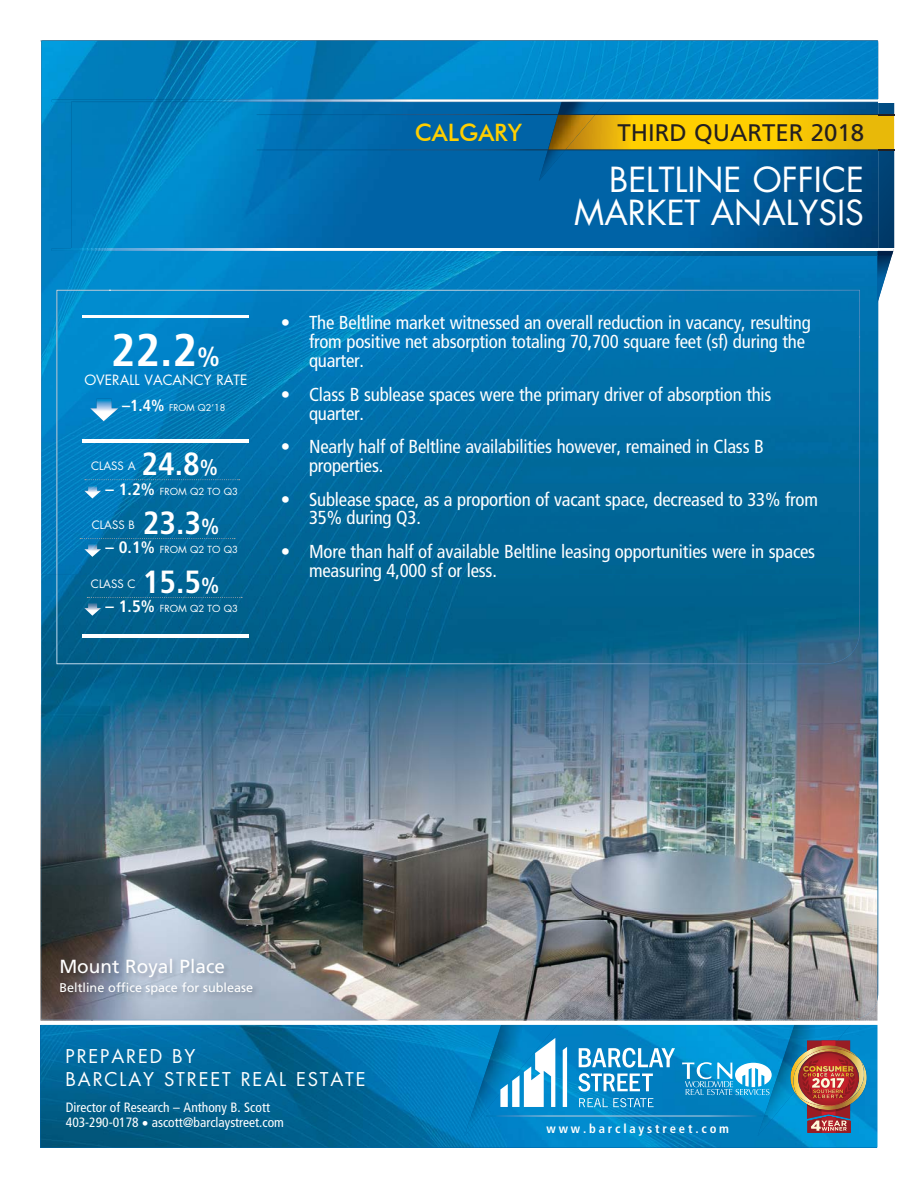
<style>
.page{position:relative;width:918px;height:1188px;background:#fff}
.page>*{position:absolute;margin:0;border:0;box-sizing:border-box;transform-origin:0 0}
.t1{font:700 condensed 45.75px "Frutiger";color:#fff;scale:1.04 1}
.t2{font:33.6px/33.6px "Futura";color:#fff;text-align:right}
.t3{font:700 condensed 32.1px "Frutiger";color:#fff}
.t4{font:24px "Frutiger";color:#231f20}
.t5{font:500 24px "Futura BT";color:#ffcf00}
.t6{font:19.05px "Frutiger";color:#fff}
.t7{font:condensed 18.75px/18.8px "Frutiger";letter-spacing:-.01em;color:#fff}
.t8{font:18.45px/22.2px "Futura";letter-spacing:.1em;color:#fff}
.t9{font:13.8px "Futura";color:#fff}
.t10{font:condensed 13.5px/15px "Frutiger";color:#fff}
.t11{font:12.6px "Frutiger";color:#fff}
.t12{font:700 condensed 12.6px "Frutiger";letter-spacing:.225em;color:#fff}
.t13{font:11.25px "Futura";color:#fff}
.t14{font:9.45px "Futura";color:#fff}
.t15{font:9.15px "Futura";color:#fff}
.s1{font-size:26.4px}
.s2{font-family:"Frutiger";font-weight:700;font-stretch:condensed;font-size:16.05px}
.s3{font-size:21.75px}
.s4{font-family:"Frutiger";font-weight:700;font-stretch:condensed;font-size:16.65px}
</style>
<div class="page">
<hr style="left:40px;top:40px;width:838px;height:1px;background:#808285">
<img style="left:41px;top:41px;width:837px;height:959px">
<img style="left:92px;top:1020px;width:785px;height:1px">
<img style="left:41px;top:575px;width:836px;height:445px">
<img style="left:71px;top:103px;width:823px;height:145px">
<img style="left:447px;top:251px;width:431px;height:5px">
<img style="left:52px;top:248px;width:395px;height:3px">
<img style="left:71px;top:248px;width:807px;height:1px">
<img style="left:447px;top:249px;width:431px;height:2px">
<svg style="left:878px;top:249px;width:16px;height:54px"></svg>
<img style="left:52px;top:99px;width:826px;height:3px">
<img style="left:71px;top:102px;width:807px;height:1px">
<img style="left:57px;top:290px;width:53px;height:285px">
<img style="left:110px;top:290px;width:750px;height:47px">
<img style="left:858px;top:336px;width:2px;height:239px">
<img style="left:57px;top:575px;width:803px;height:89px">
<img style="left:539px;top:115px;width:26px;height:66px">
<img style="left:558px;top:102px;width:48px;height:12px">
<img style="left:562px;top:102px;width:44px;height:1px">
<img style="left:257px;top:114px;width:291px;height:1px">
<img style="left:257px;top:150px;width:291px;height:1px">
<svg style="left:548px;top:114px;width:346px;height:37px;background:#d9b10d"></svg>
<img style="left:41px;top:1025px;width:836px;height:122px">
<img style="left:557px;top:1116px;width:201px;height:1px">
<img style="left:758px;top:1025px;width:93px;height:111px">
<img style="left:464px;top:1025px;width:93px;height:111px">
<svg style="left:578px;top:1048px;width:97px;height:44px"></svg>
<svg style="left:563px;top:1047px;width:4px;height:60px"></svg>
<svg style="left:500px;top:1038px;width:55px;height:69px"></svg>
<svg style="left:579px;top:1098px;width:75px;height:9px"></svg>
<svg style="left:682px;top:1062px;width:90px;height:33px"></svg>
<img style="left:859px;top:1060px;width:8px;height:50px">
<img style="left:790px;top:1040px;width:69px;height:93px">
<img style="left:59px;top:958px;width:199px;height:42px">
<img style="left:90px;top:399px;width:28px;height:22px">
<img style="left:84px;top:485px;width:17px;height:14px">
<img style="left:84px;top:543px;width:17px;height:14px">
<img style="left:84px;top:602px;width:17px;height:14px">
<hr style="left:83px;top:440px;width:166px;height:3px;background:#fff">
<hr style="left:83px;top:634px;width:166px;height:4px;background:#fff">
<hr style="left:83px;top:315px;width:166px;height:3px;background:#fff">
<svg style="left:80px;top:538px;width:155px;height:1px"></svg>
<svg style="left:85px;top:479px;width:155px;height:1px"></svg>
<svg style="left:87px;top:597px;width:155px;height:1px"></svg>
<p class="t5" style="left:415px;top:118px;width:109px">CALGARY</p>
<p class="t4" style="left:618px;top:123px;width:248px">THIRD QUARTER 2018</p>
<h1 class="t1" style="left:111px;top:332px;width:107px">22.2<span class="s1">%</span></h1>
<p class="t15" style="left:122px;top:403px;width:105px"><span class="s2">–1.4%</span> FROM Q2’18</p>
<p class="t9" style="left:84px;top:374px;width:165px">OVERALL VACANCY RATE</p>
<p class="t13" style="left:91px;top:461px;width:46px">CLASS A</p>
<h3 class="t3" style="left:141px;top:451px;width:78px">24.8<span class="s3">%</span></h3>
<p class="t14" style="left:106px;top:487px;width:134px"><span class="s4">– 1.2%</span> FROM Q2 TO Q3</p>
<p class="t13" style="left:92px;top:520px;width:45px">CLASS B</p>
<h3 class="t3" style="left:143px;top:510px;width:78px">23.3<span class="s3">%</span></h3>
<p class="t14" style="left:106px;top:546px;width:134px"><span class="s4">– 0.1%</span> FROM Q2 TO Q3</p>
<p class="t13" style="left:91px;top:579px;width:46px">CLASS C</p>
<h3 class="t3" style="left:143px;top:569px;width:78px">15.5<span class="s3">%</span></h3>
<p class="t14" style="left:106px;top:604px;width:134px"><span class="s4">– 1.5%</span> FROM Q2 TO Q3</p>
<h2 class="t2" style="left:574px;top:165px;width:291px">BELTLINE OFFICE<br>MARKET ANALYSIS</h2>
<p class="t7" style="left:309px;top:315px;width:503px;text-indent:-28px">• The Beltline market witnessed an overall reduction in vacancy, resulting from positive net absorption totaling 70,700 square feet (sf) during the quarter.</p>
<p class="t7" style="left:309px;top:386px;width:464px;text-indent:-28px">• Class B sublease spaces were the primary driver of absorption this quarter.</p>
<p class="t7" style="left:309px;top:439px;width:457px;text-indent:-28px">• Nearly half of Beltline availabilities however, remained in Class B properties.</p>
<p class="t7" style="left:309px;top:491px;width:510px;text-indent:-28px">• Sublease space, as a proportion of vacant space, decreased to 33% from<br>35% during Q3.</p>
<p class="t7" style="left:309px;top:544px;width:508px;text-indent:-28px">• More than half of available Beltline leasing opportunities were in spaces measuring 4,000 sf or less.</p>
<p class="t6" style="left:59px;top:959px;width:167px">Mount Royal Place</p>
<p class="t11" style="left:59px;top:982px;width:195px">Beltline office space for sublease</p>
<p class="t8" style="left:66px;top:1047px;width:302px">PREPARED BY<br>BARCLAY STREET REAL ESTATE</p>
<p class="t10" style="left:66px;top:1101px;width:220px">Director of Research – Anthony B. Scott<br>403-290-0178 • ascott@barclaystreet.com</p>
<p class="t12" style="left:547px;top:1123px;width:184px">www.barclaystreet.com</p>
</div>
